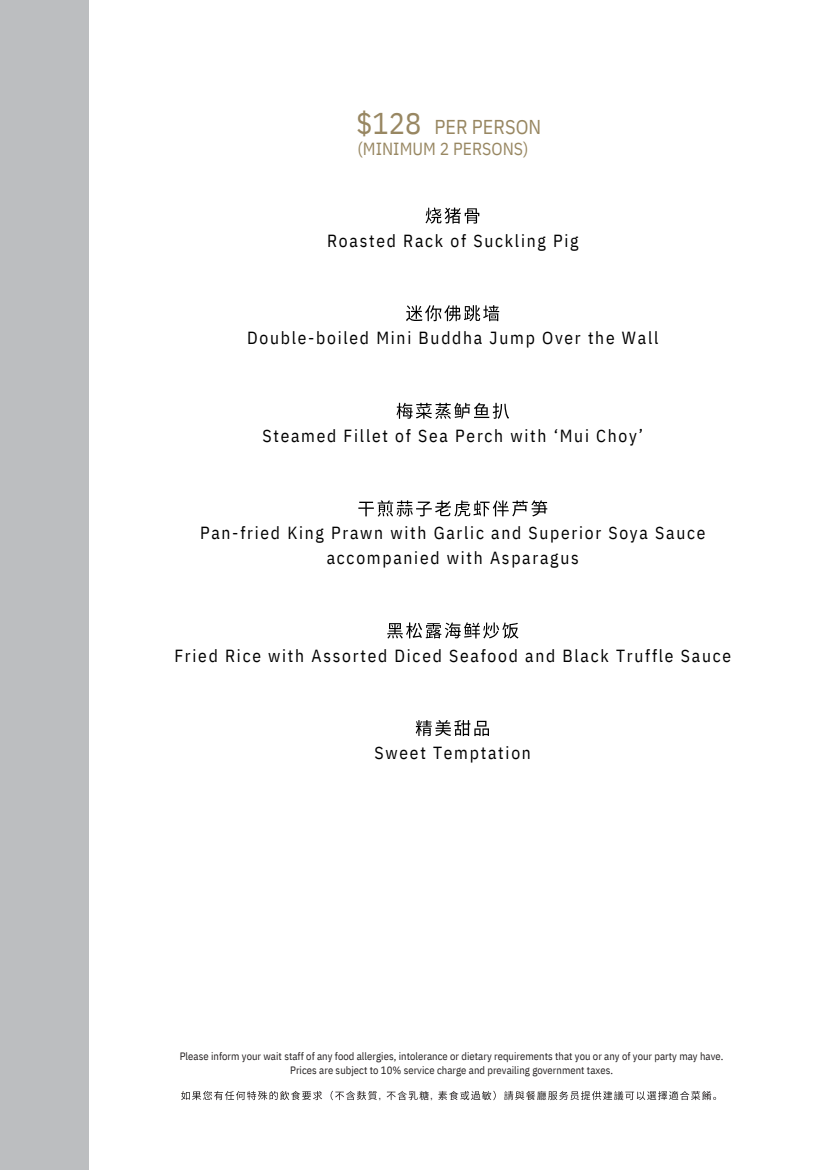
<style>
.page{position:relative;width:815px;height:1170px;background:#fff}
.page>*{position:absolute;margin:0;border:0;box-sizing:border-box;transform-origin:0 0}
.t1{font:20px "IBM Plex Sans Cond";letter-spacing:.005em;color:#988762}
.t2{font:17.5px/24.4px "IBM Plex Sans Cond";letter-spacing:.1em;color:#000;text-align:center}
.t3{font:17.5px "IBM Plex Sans Cond";letter-spacing:.005em;color:#988762}
.t4{font:10.62px/13.1px "IBM Plex Sans Cond";letter-spacing:.005em;color:#231f20;text-align:center}
.t5{font:10px "Arimo";color:#231f20}
.s1{font-size:30px}
</style>
<div class="page">
<div style="left:0;top:0;width:89px;height:1169px;background:#bcbec0"></div>
<svg style="left:181px;top:1091px;width:141px;height:8px"></svg>
<svg style="left:330px;top:1090px;width:47px;height:9px"></svg>
<svg style="left:386px;top:1091px;width:43px;height:8px"></svg>
<svg style="left:438px;top:1090px;width:58px;height:9px"></svg>
<svg style="left:504px;top:1091px;width:212px;height:8px"></svg>
<svg style="left:425px;top:207px;width:54px;height:16px"></svg>
<svg style="left:406px;top:305px;width:93px;height:16px"></svg>
<svg style="left:396px;top:402px;width:113px;height:17px"></svg>
<svg style="left:358px;top:500px;width:189px;height:16px"></svg>
<svg style="left:387px;top:622px;width:131px;height:16px"></svg>
<svg style="left:416px;top:720px;width:73px;height:15px"></svg>
<p class="t1" style="left:356px;top:113px;width:186px"><span class="s1">$128</span> PER PERSON</p>
<p class="t3" style="left:357px;top:137px;width:172px">(MINIMUM 2 PERSONS)</p>
<p class="t2" style="left:327px;top:228px;width:253px">Roasted Rack of Suckling Pig</p>
<p class="t2" style="left:247px;top:325px;width:413px">Double-boiled Mini Buddha Jump Over the Wall</p>
<p class="t2" style="left:262px;top:423px;width:382px">Steamed Fillet of Sea Perch with ‘Mui Choy’</p>
<p class="t2" style="left:200px;top:520px;width:507px">Pan-fried King Prawn with Garlic and Superior Soya Sauce accompanied with Asparagus</p>
<p class="t2" style="left:174px;top:642px;width:558px">Fried Rice with Assorted Diced Seafood and Black Truffle Sauce</p>
<p class="t2" style="left:374px;top:740px;width:158px">Sweet Temptation</p>
<p class="t4" style="left:180px;top:1049px;width:545px">Please inform your wait staff of any food allergies, intolerance or dietary requirements that you or any of your party may have.<br>Prices are subject to 10% service charge and prevailing government taxes.</p>
<p class="t5" style="left:378px;top:1089px;width:4px">,</p>
<p class="t5" style="left:430px;top:1089px;width:4px">,</p>
</div>
